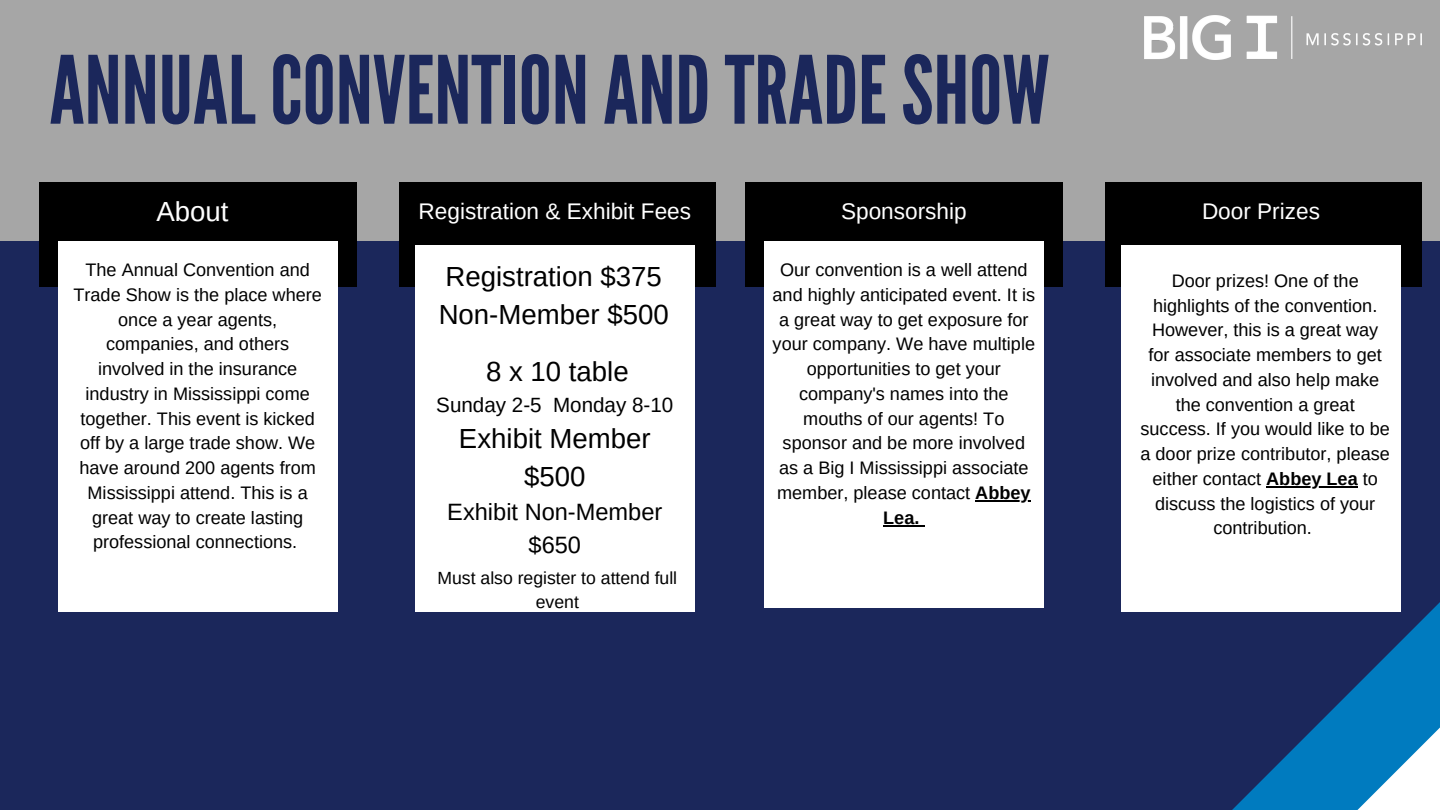
<style>
.page{position:relative;width:1440px;height:810px;background:#a6a6a6}
.page>*{position:absolute;margin:0;border:0;box-sizing:border-box;transform-origin:0 0}
.t1{font:93.8px "League Gothic";color:#1b275b}
.t2{font:27.6px/38.2px "Arimo";color:#000}
.t3{font:27.6px "Arimo";color:#fff}
.t4{font:23.6px/33px "Arimo";color:#000;text-align:center}
.t5{font:22.6px "Arimo";color:#fff}
.t6{font:20.6px "Arimo";color:#000}
.t7{font:18.1px/24.8px "Arimo";color:#000;text-align:center}
.t8{font:17.6px/24px "Arimo";color:#000;text-align:center}
.s1{font-weight:700}
</style>
<div class="page">
<div style="left:0;top:241px;width:1440px;height:569px;background:#1b275b"></div>
<svg style="left:1232px;top:590px;width:208px;height:220px"></svg>
<svg style="left:1342px;top:723px;width:98px;height:87px;background:#64afd8"></svg>
<div style="left:39px;top:182px;width:317px;height:104px;background:#000"></div>
<div style="left:58px;top:241px;width:279px;height:371px;background:#fff"></div>
<div style="left:399px;top:182px;width:317px;height:104px;background:#000"></div>
<img style="left:1144px;top:16px;width:278px;height:44px">
<div style="left:415px;top:246px;width:279px;height:366px;background:#fff"></div>
<div style="left:745px;top:182px;width:317px;height:104px;background:#000"></div>
<div style="left:764px;top:241px;width:279px;height:367px;background:#fff"></div>
<div style="left:1105px;top:182px;width:317px;height:104px;background:#000"></div>
<div style="left:1122px;top:246px;width:278px;height:366px;background:#fff"></div>
<hr style="left:975px;top:500px;width:56px;height:2px;background:#000">
<hr style="left:883px;top:525px;width:36px;height:2px;background:#000">
<hr style="left:1266px;top:486px;width:92px;height:2px;background:#000">
<h1 class="t1" style="left:50px;top:36px;width:1002px">ANNUALCONVENTIONANDTRADESHOW</h1>
<h2 class="t3" style="left:156px;top:196px;width:74px">About</h2>
<p class="t5" style="left:841px;top:198px;width:127px">Sponsorship</p>
<p class="t5" style="left:1202px;top:198px;width:120px">Door Prizes</p>
<p class="t7" style="left:773px;top:258px;width:264px">Our convention is a well attend and highly anticipated event. It is a great way to get exposure for your company. We have multiple opportunities to get your company's names into the mouths of our agents! To sponsor and be more involved as a Big I Mississippi associate member, please contact <span class="s1">Abbey<br>Lea.</span></p>
<p class="t7" style="left:1141px;top:268px;width:251px">Door prizes! One of the highlights of the convention.<br>However, this is a great way for associate members to get involved and also help make the convention a great success. If you would like to be a door prize contributor, please either contact <span class="s1">Abbey Lea</span> to discuss the logistics of your contribution.</p>
<p class="t5" style="left:419px;top:198px;width:274px">Registration &amp; Exhibit Fees</p>
<p class="t7" style="left:73px;top:258px;width:250px">The Annual Convention and<br>Trade Show is the place where once a year agents, companies, and others involved in the insurance industry in Mississippi come together. This event is kicked off by a large trade show. We have around 200 agents from<br>Mississippi attend. This is a great way to create lasting professional connections.</p>
<h2 class="t2" style="left:439px;top:257px;width:232px">Registration $375<br>Non-Member $500</h2>
<h2 class="t2" style="left:486px;top:352px;width:144px">8 x 10 table</h2>
<p class="t6" style="left:436px;top:393px;width:239px">Sunday 2-5 Monday 8-10</p>
<h2 class="t2" style="left:459px;top:420px;width:193px;text-align:center">Exhibit Member $500</h2>
<h3 class="t4" style="left:447px;top:495px;width:217px">Exhibit Non-Member $650</h3>
<p class="t8" style="left:438px;top:566px;width:241px">Must also register to attend full event</p>
</div>
